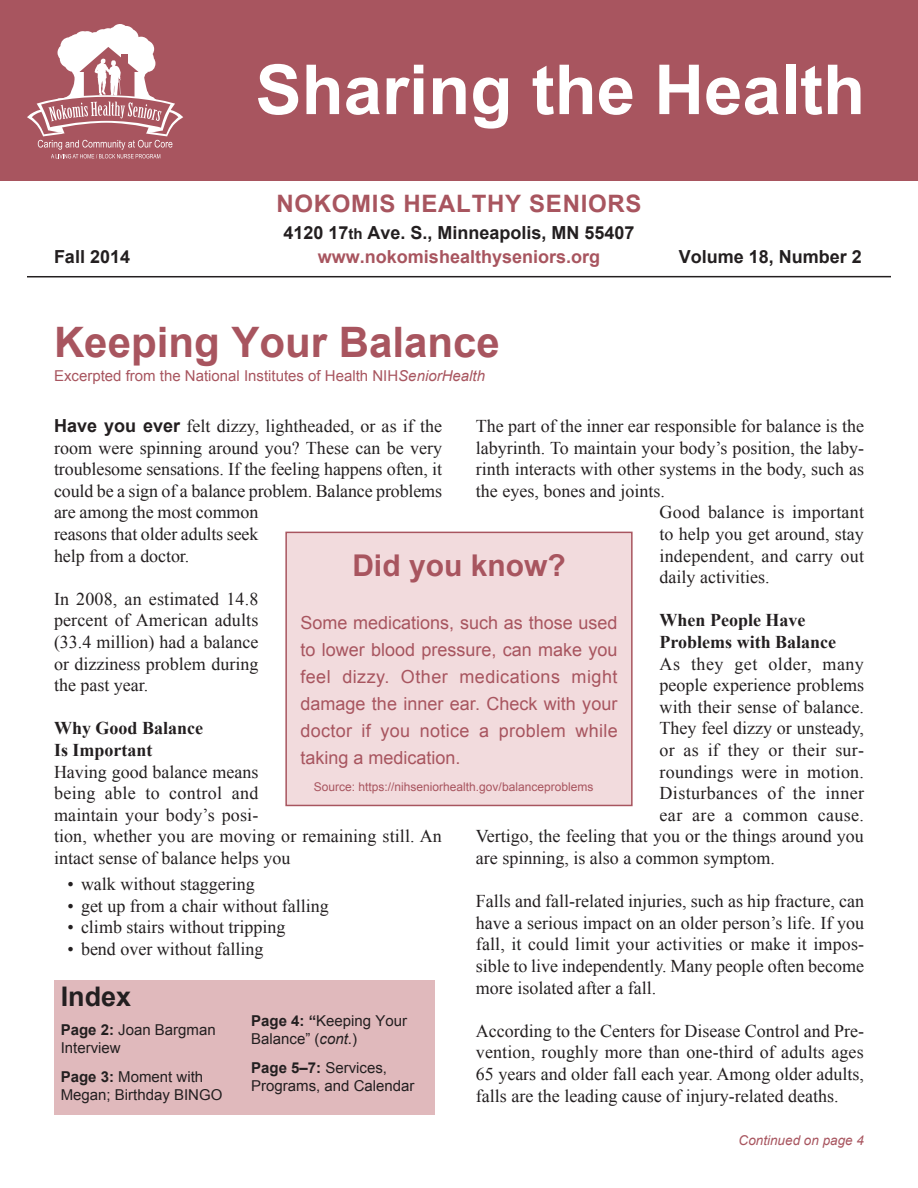
<style>
.page{position:relative;width:918px;height:1188px;background:#fff}
.page>*{position:absolute;margin:0;border:0;box-sizing:border-box;transform-origin:0 0}
.t1{font:700 69px "Arial";color:#fff}
.t2{font:700 42px "Arial";color:#a8555f}
.t3{font:700 30px "Arial";color:#a8555f}
.t4{font:700 27px "Arial";color:#231f20}
.t5{font:700 24px "Arial";letter-spacing:.03em;color:#a8555f}
.t6{font:18px/21.6px "Times New Roman";color:#231f20;text-align:justify}
.t7{font:18px/27px "Arial";letter-spacing:.02em;color:#a8555f;text-align:justify}
.t8{font:700 18px/21.6px "Times New Roman";color:#231f20}
.t9{font:700 18px "Arial";color:#231f20}
.t10{font:18px "Times New Roman";letter-spacing:.02em;color:#231f20}
.t11{font:700 18px "Arial";color:#a8555f}
.t12{font:18px "Times New Roman";letter-spacing:.025em;color:#231f20}
.t13{font:15px/18px "Arial";color:#231f20}
.t14{font:15px "Arial";color:#a8555f}
.t15{font:italic 13.5px "Arial";color:#a8555f}
.t16{font:12px "Arial";color:#a8555f}
.s1{font-size:15px}
.s2{font-style:italic}
.s3{font-family:"Arial";font-weight:700}
.s4{font-weight:700}
</style>
<div class="page">
<hr style="left:27px;top:276px;width:864px;height:1px;background:#231f20">
<div style="left:54px;top:980px;width:381px;height:134px;background:#e0b9bc"></div>
<div style="left:0;top:0;width:918px;height:181px;background:#a8555f"></div>
<svg style="left:27px;top:24px;width:156px;height:134px"></svg>
<div style="left:286px;top:532px;width:346px;height:273px;background:#f2dbdd"></div>
<div style="left:285px;top:532px;width:348px;height:274px;border:2px solid #a8555f"></div>
<p class="t1" style="left:256px;top:44px;width:611px">Sharing the Health</p>
<p class="t5" style="left:276px;top:188px;width:367px">NOKOMIS HEALTHY SENIORS</p>
<p class="t9" style="left:283px;top:221px;width:353px">4120 17<span class="s1">th</span> Ave. S., Minneapolis, MN 55407</p>
<p class="t9" style="left:54px;top:245px;width:78px">Fall 2014</p>
<p class="t11" style="left:318px;top:245px;width:284px">www.nokomishealthyseniors.org</p>
<p class="t9" style="left:679px;top:245px;width:185px">Volume 18, Number 2</p>
<p class="t2" style="left:54px;top:314px;width:447px">Keeping Your Balance</p>
<p class="t14" style="left:54px;top:366px;width:433px">Excerpted from the National Institutes of Health NIH<span class="s2">SeniorHealth</span></p>
<p class="t6" style="left:54px;top:415px;width:390px;text-align:left"><span class="s3">Have you ever</span> felt dizzy, lightheaded, or as if the room were spinning around you? These can be very troublesome sensations. If the feeling happens often, it could be a sign of a balance problem. Balance problems are among the most common<br>reasons that older adults seek<br>help from a doctor.</p>
<p class="t6" style="left:54px;top:588px;width:206px">In 2008, an estimated 14.8 percent of American adults (33.4 million) had a balance or dizziness problem during the past year.</p>
<p class="t8" style="left:54px;top:717px;width:151px">Why Good Balance<br>Is Important</p>
<p class="t6" style="left:54px;top:760px;width:389px;text-align:left">Having good balance means<br>being able to control and<br>maintain your body’s posi-<br>tion, whether you are moving or remaining still. An intact sense of balance helps you</p>
<p class="t6" style="left:68px;top:873px;width:189px">• walk without staggering</p>
<p class="t6" style="left:68px;top:895px;width:263px">• get up from a chair without falling</p>
<p class="t6" style="left:68px;top:916px;width:220px">• climb stairs without tripping</p>
<p class="t6" style="left:68px;top:938px;width:197px">• bend over without falling</p>
<p class="t6" style="left:476px;top:415px;width:390px">The part of the inner ear responsible for balance is the labyrinth. To maintain your body’s position, the laby&shy;rinth interacts with other systems in the body, such as the eyes, bones and joints.</p>
<p class="t6" style="left:660px;top:501px;width:206px">Good balance is important to help you get around, stay independent, and carry out daily activities.</p>
<p class="t8" style="left:660px;top:609px;width:178px">When People Have<br>Problems with Balance</p>
<p class="t12" style="left:660px;top:651px;width:206px">As they get older, many</p>
<p class="t6" style="left:660px;top:674px;width:206px">people experience problems</p>
<p class="t6" style="left:660px;top:696px;width:206px">with their sense of balance.</p>
<p class="t6" style="left:660px;top:717px;width:206px">They feel dizzy or unsteady,</p>
<p class="t6" style="left:660px;top:739px;width:206px">or as if they or their sur-</p>
<p class="t6" style="left:660px;top:760px;width:206px">roundings were in motion.</p>
<p class="t10" style="left:660px;top:781px;width:206px">Disturbances of the inner</p>
<p class="t10" style="left:660px;top:803px;width:206px">ear are a common cause.</p>
<p class="t6" style="left:476px;top:825px;width:390px">Vertigo, the feeling that you or the things around you</p>
<p class="t6" style="left:476px;top:847px;width:300px">are spinning, is also a common symptom.</p>
<p class="t6" style="left:476px;top:890px;width:390px">Falls and fall-related injuries, such as hip fracture, can have a serious impact on an older person’s life. If you fall, it could limit your activities or make it impos&shy;sible to live independently. Many people often become more isolated after a fall.</p>
<p class="t6" style="left:476px;top:1020px;width:390px">According to the Centers for Disease Control and Pre&shy;vention, roughly more than one-third of adults ages 65 years and older fall each year. Among older adults, falls are the leading cause of injury-related deaths.</p>
<p class="t3" style="left:352px;top:546px;width:215px">Did you know?</p>
<p class="t7" style="left:300px;top:610px;width:319px">Some medications, such as those used to lower blood pressure, can make you feel dizzy. Other medications might damage the inner ear. Check with your doctor if you notice a problem while taking a medication.</p>
<p class="t16" style="left:314px;top:779px;width:281px">Source: https://nihseniorhealth.gov/balanceproblems</p>
<p class="t4" style="left:61px;top:979px;width:72px">Index</p>
<p class="t13" style="left:61px;top:1021px;width:157px"><span class="s4">Page 2:</span> Joan Bargman<br>Interview</p>
<p class="t13" style="left:61px;top:1068px;width:163px"><span class="s4">Page 3:</span> Moment with<br>Megan; Birthday BINGO</p>
<p class="t13" style="left:251px;top:1012px;width:157px"><span class="s4">Page 4: “</span>Keeping Your<br>Balance” (<span class="s2">cont</span>.)</p>
<p class="t13" style="left:251px;top:1059px;width:165px"><span class="s4">Page 5–7:</span> Services,<br>Programs, and Calendar</p>
<p class="t15" style="left:739px;top:1132px;width:127px">Continued on page 4</p>
</div>
